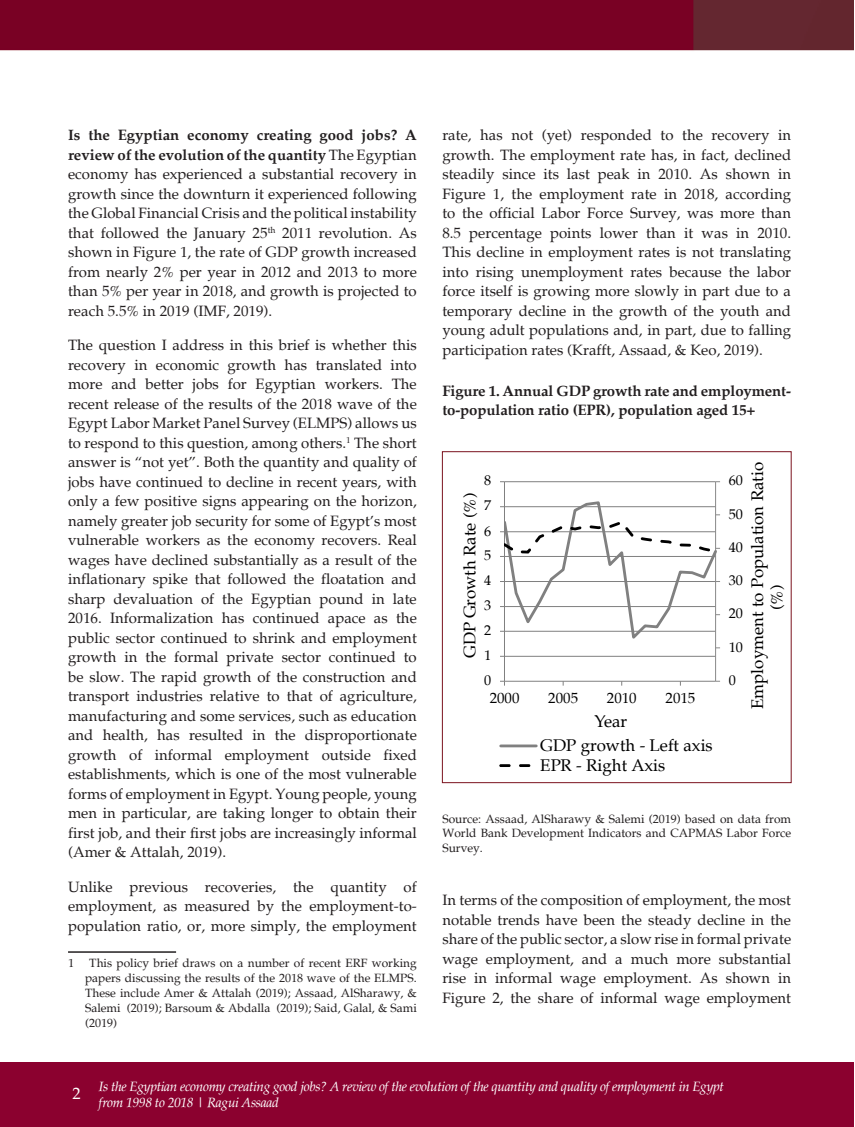
<style>
.page{position:relative;width:855px;height:1127px;background:#fff}
.page>*{position:absolute;margin:0;border:0;box-sizing:border-box;transform-origin:0 0}
.t1{font:16.95px/19.4px "Palatia";color:#000}
.t2{font:16.5px "Palatia";color:#fff}
.t3{font:15px/19.5px "Palatia";color:#231f20;text-align:justify}
.t4{font:700 15px/19.5px "Palatia";letter-spacing:-.01em;color:#231f20}
.t5{font:14.85px "Palatia";color:#000}
.t6{font:14.25px "Palatia";letter-spacing:-.005em;color:#000}
.t7{font:italic 13.5px/16.2px "Palatia";letter-spacing:-.025em;color:#fff}
.t8{font:12px/15px "Palatia";color:#231f20;text-align:justify}
.s1{font-weight:700}
</style>
<div class="page">
<div style="left:0;top:1062px;width:854px;height:65px;background:#8b012f"></div>
<img style="left:0;top:0;width:854px;height:51px">
<hr style="left:68px;top:951px;width:108px;height:2px;background:#231f20">
<hr style="left:504px;top:656px;width:211px;height:1px;background:#808080">
<hr style="left:504px;top:481px;width:211px;height:1px;background:#808080">
<hr style="left:715px;top:482px;width:1px;height:199px;background:#898989">
<hr style="left:504px;top:482px;width:1px;height:199px;background:#808080">
<hr style="left:504px;top:681px;width:211px;height:1px;background:#808080">
<svg style="left:500px;top:500px;width:220px;height:148px"></svg>
<hr style="left:501px;top:744px;width:35px;height:3px;background:#808080">
<svg style="left:499px;top:764px;width:11px;height:3px"></svg>
<svg style="left:519px;top:764px;width:11px;height:3px"></svg>
<div style="left:442px;top:451px;width:349px;height:332px;border:1px solid #7b121e"></div>
<p class="t3" style="left:68px;top:126px;width:350px"><span class="s1">Is the Egyptian economy creating good jobs? A review of the evolution of the quantity</span> The Egyptian economy has experienced a substantial recovery in growth since the downturn it experienced following the Global Financial Crisis and the political instability that followed the January 25<sup>th</sup> 2011 revolution. As shown in Figure 1, the rate of GDP growth increased from nearly 2% per year in 2012 and 2013 to more than 5% per year in 2018, and growth is projected to reach 5.5% in 2019 (IMF, 2019).</p>
<p class="t3" style="left:68px;top:335px;width:350px">The question I address in this brief is whether this recovery in economic growth has translated into more and better jobs for Egyptian workers. The recent release of the results of the 2018 wave of the Egypt Labor Market Panel Survey (ELMPS) allows us to respond to this question, among others.<sup>1</sup> The short answer is “not yet”. Both the quantity and quality of jobs have continued to decline in recent years, with only a few positive signs appearing on the horizon, namely greater job security for some of Egypt’s most vulnerable workers as the economy recovers. Real wages have declined substantially as a result of the inflationary spike that followed the floatation and sharp devaluation of the Egyptian pound in late 2016. Informalization has continued apace as the public sector continued to shrink and employment growth in the formal private sector continued to be slow. The rapid growth of the construction and transport industries relative to that of agriculture, manufacturing and some services, such as education and health, has resulted in the disproportionate growth of informal employment outside fixed establishments, which is one of the most vulnerable forms of employment in Egypt. Young people, young men in particular, are taking longer to obtain their first job, and their first jobs are increasingly informal (Amer &amp; Attalah, 2019).</p>
<p class="t3" style="left:68px;top:877px;width:350px">Unlike previous recoveries, the quantity of employment, as measured by the employment-to&shy;population ratio, or, more simply, the employment</p>
<p class="t8" style="left:68px;top:955px;width:7px">1</p>
<p class="t8" style="left:85px;top:955px;width:333px;text-indent:4px">This policy brief draws on a number of recent ERF working papers discussing the results of the 2018 wave of the ELMPS.<br>These include Amer &amp; Attalah (2019); Assaad, AlSharawy, &amp; Salemi (2019); Barsoum &amp; Abdalla (2019); Said, Galal, &amp; Sami (2019)</p>
<p class="t3" style="left:442px;top:126px;width:350px">rate, has not (yet) responded to the recovery in growth. The employment rate has, in fact, declined steadily since its last peak in 2010. As shown in Figure 1, the employment rate in 2018, according to the official Labor Force Survey, was more than 8.5 percentage points lower than it was in 2010.<br>This decline in employment rates is not translating into rising unemployment rates because the labor force itself is growing more slowly in part due to a temporary decline in the growth of the youth and young adult populations and, in part, due to falling participation rates (Krafft, Assaad, &amp; Keo, 2019).</p>
<p class="t4" style="left:442px;top:381px;width:350px">Figure 1. Annual GDP growth rate and employment&shy;to-population ratio (EPR), population aged 15+</p>
<p class="t6" style="left:484px;top:472px;width:9px">8</p>
<p class="t1" style="left:460px;top:658px;width:167px;rotate:-90deg">GDP Growth Rate (%)</p>
<p class="t6" style="left:484px;top:497px;width:9px">7</p>
<p class="t6" style="left:484px;top:522px;width:9px">6</p>
<p class="t6" style="left:484px;top:547px;width:9px">5</p>
<p class="t6" style="left:484px;top:572px;width:9px">4</p>
<p class="t6" style="left:484px;top:597px;width:9px">3</p>
<p class="t6" style="left:484px;top:621px;width:9px">2</p>
<p class="t6" style="left:484px;top:646px;width:9px">1</p>
<p class="t6" style="left:484px;top:672px;width:9px">0</p>
<p class="t5" style="left:489px;top:689px;width:31px">2000</p>
<p class="t5" style="left:548px;top:689px;width:31px">2005</p>
<p class="t5" style="left:607px;top:689px;width:31px">2010</p>
<p class="t5" style="left:665px;top:689px;width:31px">2015</p>
<p class="t1" style="left:540px;top:709px;width:174px;line-height:24.3px;text-indent:54px">Year<br>GDP growth - Left axis</p>
<p class="t1" style="left:540px;top:755px;width:127px">EPR - Right Axis</p>
<p class="t6" style="left:728px;top:472px;width:16px">60</p>
<p class="t6" style="left:728px;top:505px;width:16px">50</p>
<p class="t6" style="left:728px;top:539px;width:16px">40</p>
<p class="t6" style="left:728px;top:572px;width:16px">30</p>
<p class="t6" style="left:728px;top:605px;width:16px">20</p>
<p class="t6" style="left:728px;top:638px;width:16px">10</p>
<p class="t6" style="left:728px;top:671px;width:9px">0</p>
<p class="t1" style="left:748px;top:610px;width:150px;text-indent:-99px;rotate:-90deg">Employment to Population Ratio (%)</p>
<p class="t8" style="left:442px;top:811px;width:350px;line-height:14.4px">Source: Assaad, AlSharawy &amp; Salemi (2019) based on data from World Bank Development Indicators and CAPMAS Labor Force Survey.</p>
<p class="t3" style="left:442px;top:890px;width:350px">In terms of the composition of employment, the most notable trends have been the steady decline in the share of the public sector, a slow rise in formal private wage employment, and a much more substantial rise in informal wage employment. As shown in Figure 2, the share of informal wage employment</p>
<p class="t2" style="left:72px;top:1083px;width:10px">2</p>
<p class="t7" style="left:99px;top:1078px;width:626px">Is the Egyptian economy creating good jobs? A review of the evolution of the quantity and quality of employment in Egypt from 1998 to 2018 | Ragui Assaad</p>
</div>
